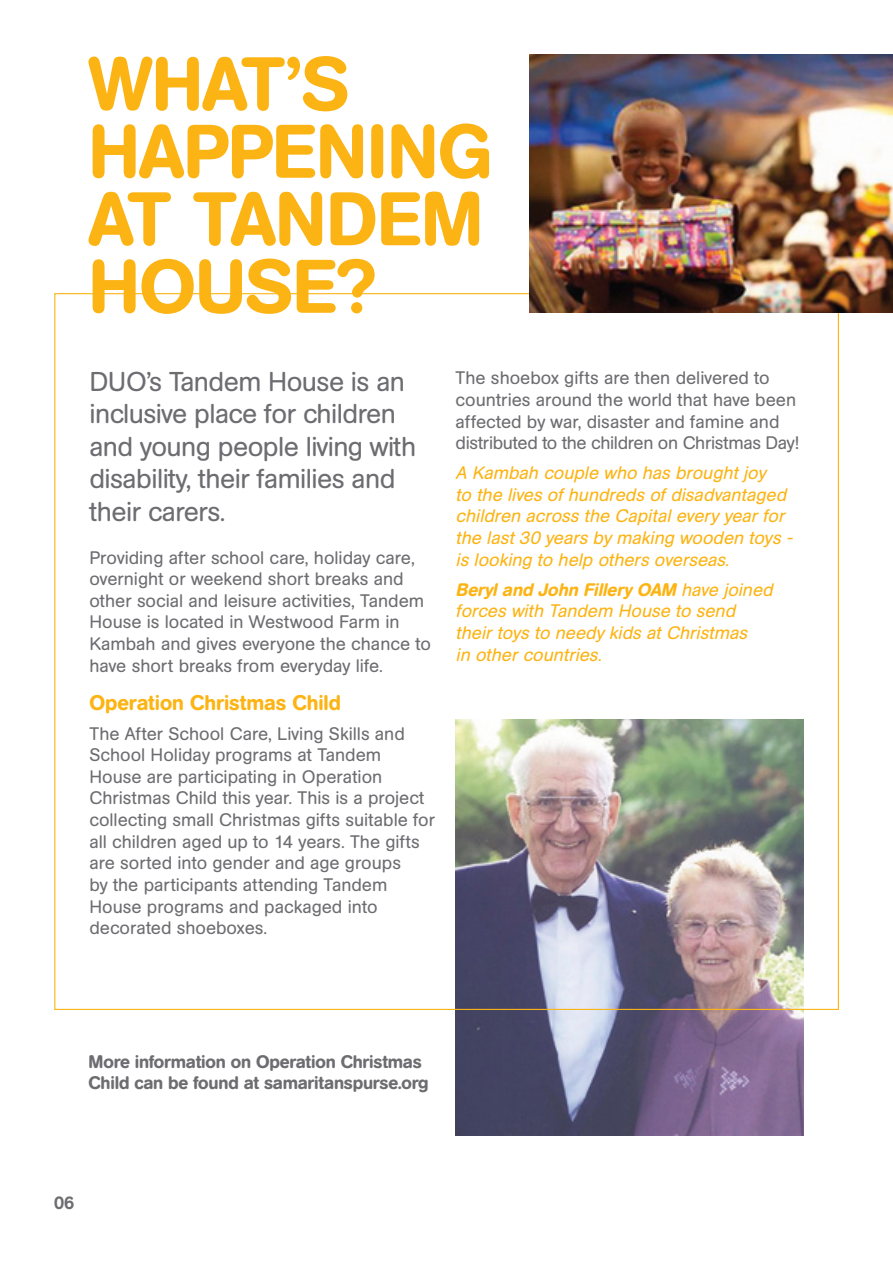
<style>
.page{position:relative;width:893px;height:1263px;background:#fff}
.page>*{position:absolute;margin:0;border:0;box-sizing:border-box;transform-origin:0 0}
.t1{font:500 75px/67.5px "AG Book Rounded BQ";letter-spacing:-.01em;color:#fcb414}
.t2{font:27px/32.4px "AG Book Rounded BQ";letter-spacing:-.02em;color:#6d6d71}
.t3{font:500 21px "AG Book Rounded BQ";letter-spacing:-.005em;color:#fcb414}
.Body{font:18px/21.6px "AG Book Rounded BQ";color:#6d6d71}
.Body-2{font:italic 18px/21.6px "AG Book Rounded BQ";color:#fcb414}
.Body-3{font:500 18px/21.6px "AG Book Rounded BQ";letter-spacing:-.01em;color:#6d6d71}
.s1{font-weight:500}
</style>
<div class="page">
<img style="left:456px;top:720px;width:348px;height:415px">
<img style="left:529px;top:54px;width:364px;height:259px">
<h2 class="t1" style="left:88px;top:50px;width:406px">WHAT’S<br>HAPPENING<br>AT TANDEM<br>HOUSE?</h2>
<p class="t2" style="left:89px;top:366px;width:328px">DUO’s Tandem House is an inclusive place for children and young people living with disability, their families and their carers.</p>
<p class="Body" style="left:89px;top:547px;width:343px">Providing after school care, holiday care, overnight or weekend short breaks and other social and leisure activities, Tandem House is located in Westwood Farm in Kambah and gives everyone the chance to have short breaks from everyday life.</p>
<h4 class="t3" style="left:89px;top:690px;width:253px">Operation Christmas Child</h4>
<p class="Body" style="left:89px;top:723px;width:347px">The After School Care, Living Skills and School Holiday programs at Tandem House are participating in Operation Christmas Child this year. This is a project collecting small Christmas gifts suitable for all children aged up to 14 years. The gifts are sorted into gender and age groups<br>by the participants attending Tandem House programs and packaged into decorated shoeboxes.</p>
<p class="Body" style="left:456px;top:367px;width:345px">The shoebox gifts are then delivered to countries around the world that have been affected by war, disaster and famine and distributed to the children on Christmas Day!</p>
<p class="Body-2" style="left:456px;top:462px;width:343px">A Kambah couple who has broughtjoy<br>to the lives ofhundreds ofdisadvantaged children across the Capitaleveryyearfor the last30 years bymaking wooden toys - is looking to help others overseas.</p>
<p class="Body-2" style="left:456px;top:579px;width:323px"><span class="s1">Beryland John Fillery OAM</span> have joined forces with Tandem House to send theirtoys to needykids atChristmas<br>in othercountries.</p>
<p class="Body-3" style="left:88px;top:1051px;width:342px">More information on Operation Christmas<br>Child can be found at samaritanspurse.org</p>
<p class="Body-3" style="left:54px;top:1192px;width:22px">06</p>
</div>
